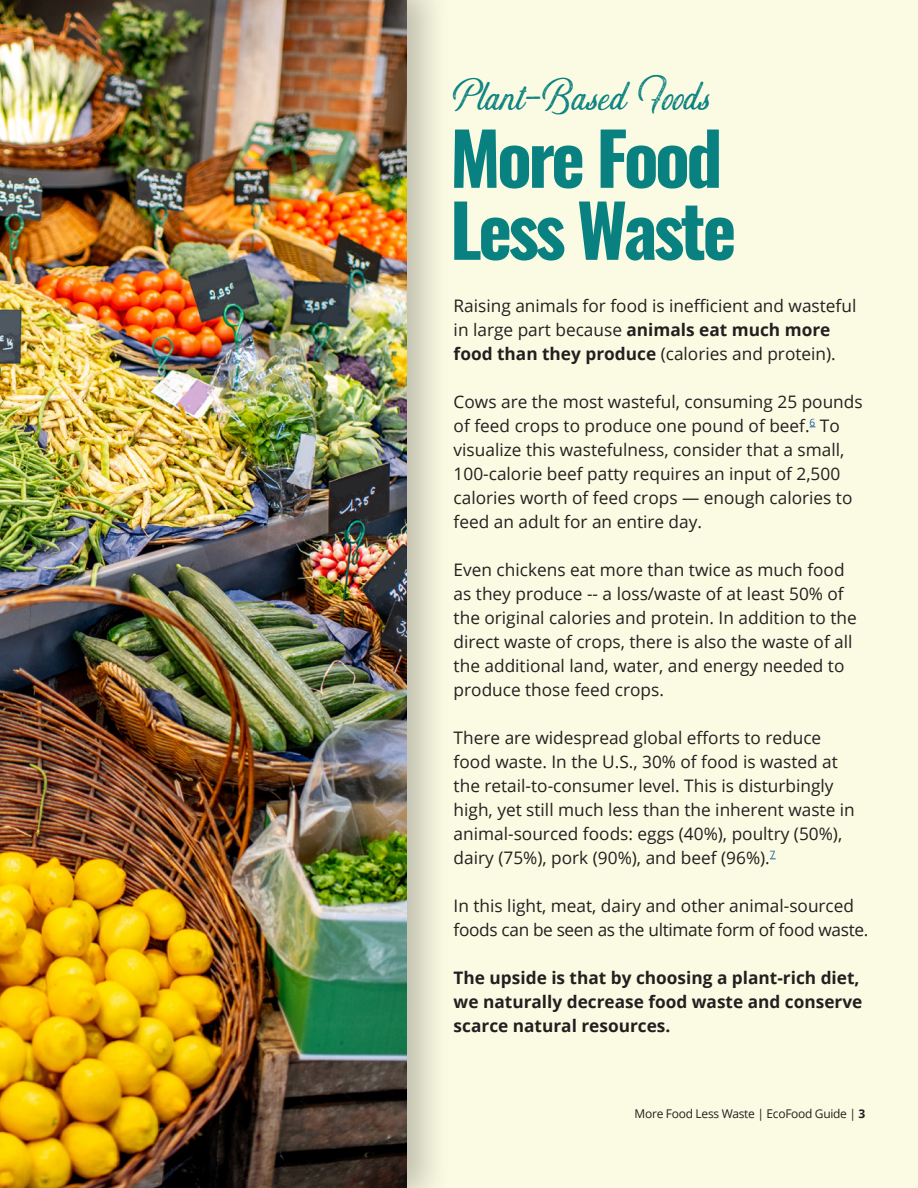
<style>
.page{position:relative;width:918px;height:1188px;background:#fff}
.page>*{position:absolute;margin:0;border:0;box-sizing:border-box;transform-origin:0 0}
.t1{font:700 72px "Oswald";letter-spacing:-.05em;color:#0a8181}
.t2{font:45px "Barley Script Textured";color:#0a8181}
.t3{font:17.25px/24px "Open Sans";color:#231f20}
.t4{font:700 17.25px/24px "Open Sans";color:#231f20}
.t5{font:12px "Open Sans";letter-spacing:-.025em;color:#231f20}
.s1{font-weight:700}
</style>
<div class="page">
<div style="left:406px;top:0;width:512px;height:1188px;background:#fbfbe3"></div>
<div style="left:0;top:0;width:451px;height:1188px;background:#231f20;opacity:.29"></div>
<img style="left:0;top:0;width:406px;height:1188px">
<p class="t2" style="left:453px;top:66px;width:259px">Plant-Based Foods</p>
<p class="t1" style="left:450px;top:108px;width:274px">More Food</p>
<p class="t1" style="left:450px;top:180px;width:288px">Less Waste</p>
<p class="t3" style="left:454px;top:293px;width:404px">Raising animals for food is inefficient and wasteful in large part because <span class="s1">animals eat much more food than they produce</span> (calories and protein).</p>
<p class="t3" style="left:454px;top:389px;width:411px">Cows are the most wasteful, consuming 25 pounds of feed crops to produce one pound of beef.<sup>6</sup> To visualize this wastefulness, consider that a small, 100-calorie beef patty requires an input of 2,500 calories worth of feed crops — enough calories to feed an adult for an entire day.</p>
<p class="t3" style="left:454px;top:557px;width:405px">Even chickens eat more than twice as much food as they produce -- a loss/waste of at least 50% of the original calories and protein. In addition to the direct waste of crops, there is also the waste of all the additional land, water, and energy needed to produce those feed crops.</p>
<p class="t3" style="left:454px;top:725px;width:403px">There are widespread global efforts to reduce food waste. In the U.S., 30% of food is wasted at the retail-to-consumer level. This is disturbingly high, yet still much less than the inherent waste in animal-sourced foods: eggs (40%), poultry (50%), dairy (75%), pork (90%), and beef (96%).<sup>7</sup></p>
<p class="t3" style="left:454px;top:893px;width:416px">In this light, meat, dairy and other animal-sourced foods can be seen as the ultimate form of food waste.</p>
<p class="t4" style="left:454px;top:965px;width:410px">The upside is that by choosing a plant-rich diet, we naturally decrease food waste and conserve scarce natural resources.</p>
<p class="t5" style="left:635px;top:1105px;width:232px">More Food Less Waste | EcoFood Guide | <span class="s1">3</span></p>
</div>
